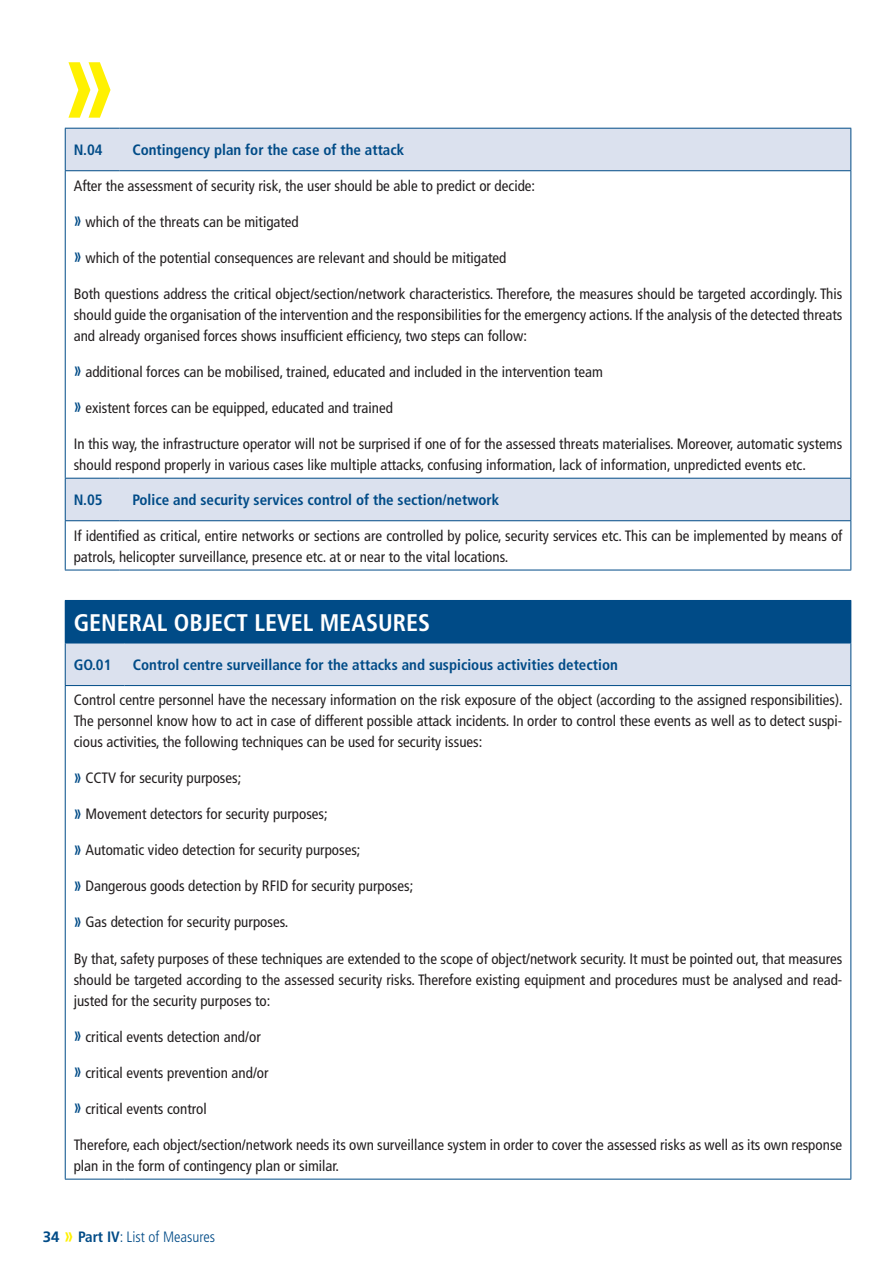
<style>
.page{position:relative;width:894px;height:1264px;background:#fff}
.page>*{position:absolute;margin:0;border:0;box-sizing:border-box;transform-origin:0 0}
.t1{font:700 135px "Frutiger";color:#fff101;scale:.67 1}
.t2{font:700 condensed 24px "Frutiger";color:#fff}
.t3{font:condensed 15px/21px "Frutiger";color:#231f20;text-align:justify}
.t4{font:700 condensed 15px "Frutiger";color:#004b87}
.t5{font:300 condensed 15px "Frutiger";color:#004b87}
.s1{font-weight:700;font-size:22.5px;color:#004b87}
.s2{font-weight:700;font-stretch:normal}
.s3{font-weight:700;font-stretch:normal;font-size:22.5px;color:#fff101}
.s4{font-weight:700}
</style>
<div class="page">
<svg style="left:66px;top:129px;width:784px;height:391px"></svg>
<hr style="left:65px;top:171px;width:1px;height:307px;background:#004b87">
<hr style="left:850px;top:171px;width:1px;height:307px;background:#004b87">
<hr style="left:65px;top:478px;width:54px;height:1px;background:#004b87">
<hr style="left:65px;top:478px;width:1px;height:42px;background:#004b87">
<hr style="left:119px;top:478px;width:732px;height:1px;background:#004b87">
<hr style="left:850px;top:478px;width:1px;height:42px;background:#004b87">
<hr style="left:65px;top:520px;width:54px;height:1px;background:#004b87">
<hr style="left:65px;top:521px;width:1px;height:48px;background:#004b87">
<hr style="left:119px;top:520px;width:732px;height:1px;background:#004b87">
<hr style="left:850px;top:521px;width:1px;height:48px;background:#004b87">
<hr style="left:65px;top:569px;width:54px;height:1px;background:#004b87">
<hr style="left:119px;top:569px;width:732px;height:1px;background:#004b87">
<hr style="left:65px;top:128px;width:54px;height:1px;background:#004b87">
<hr style="left:65px;top:128px;width:1px;height:42px;background:#004b87">
<hr style="left:119px;top:128px;width:732px;height:1px;background:#004b87">
<hr style="left:850px;top:128px;width:1px;height:42px;background:#004b87">
<hr style="left:65px;top:170px;width:54px;height:1px;background:#004b87">
<hr style="left:119px;top:170px;width:732px;height:1px;background:#004b87">
<div style="left:65px;top:600px;width:785px;height:43px;background:#004b87"></div>
<div style="left:66px;top:643px;width:784px;height:42px;background:#dbe1ee"></div>
<hr style="left:850px;top:600px;width:1px;height:42px;background:#004b87">
<hr style="left:65px;top:643px;width:1px;height:42px;background:#004b87">
<hr style="left:124px;top:642px;width:727px;height:1px;background:#004b87">
<hr style="left:850px;top:643px;width:1px;height:42px;background:#004b87">
<hr style="left:65px;top:685px;width:59px;height:1px;background:#004b87">
<hr style="left:65px;top:686px;width:1px;height:492px;background:#004b87">
<hr style="left:124px;top:685px;width:727px;height:1px;background:#004b87">
<hr style="left:850px;top:686px;width:1px;height:492px;background:#004b87">
<hr style="left:65px;top:1178px;width:59px;height:1px;background:#004b87">
<hr style="left:124px;top:1178px;width:727px;height:1px;background:#004b87">
<svg style="left:64px;top:127px;width:1px;height:78px"></svg>
<h1 class="t1" style="left:65px;top:0;width:76px">»</h1>
<p class="t4" style="left:74px;top:141px;width:30px">N.04</p>
<p class="t4" style="left:132px;top:141px;width:273px">Contingency plan for the case of the attack</p>
<p class="t3" style="left:74px;top:175px;width:463px">After the assessment of security risk, the user should be able to predict or decide:</p>
<p class="t3" style="left:74px;top:211px;width:226px"><span class="s1">»</span> which of the threats can be mitigated</p>
<p class="t3" style="left:74px;top:247px;width:434px"><span class="s1">»</span> which of the potential consequences are relevant and should be mitigated</p>
<p class="t3" style="left:74px;top:283px;width:770px">Both questions address the critical object/section/network characteristics. Therefore, the measures should be targeted accordingly. This should guide the organisation of the intervention and the responsibilities for the emergency actions. If the analysis of the detected threats and already organised forces shows insufficient efficiency, two steps can follow:</p>
<p class="t3" style="left:74px;top:361px;width:530px"><span class="s1">»</span> additional forces can be mobilised, trained, educated and included in the intervention team</p>
<p class="t3" style="left:74px;top:397px;width:320px"><span class="s1">»</span> existent forces can be equipped, educated and trained</p>
<p class="t3" style="left:74px;top:433px;width:769px">In this way, the infrastructure operator will not be surprised if one of for the assessed threats materialises. Moreover, automatic systems should respond properly in various cases like multiple attacks, confusing information, lack of information, unpredicted events etc.</p>
<p class="t4" style="left:74px;top:491px;width:30px">N.05</p>
<p class="t4" style="left:132px;top:491px;width:368px">Police and security services control of the section/network</p>
<p class="t3" style="left:74px;top:525px;width:770px">If identified as critical, entire networks or sections are controlled by police, security services etc. This can be implemented by means of patrols, helicopter surveillance, presence etc. at or near to the vital locations.</p>
<h2 class="t2" style="left:74px;top:608px;width:358px">GENERAL OBJECT LEVEL MEASURES</h2>
<p class="t4" style="left:74px;top:655px;width:39px">GO.01</p>
<p class="t4" style="left:133px;top:655px;width:486px">Control centre surveillance for the attacks and suspicious activities detection</p>
<p class="t3" style="left:74px;top:689px;width:770px">Control centre personnel have the necessary information on the risk exposure of the object (according to the assigned responsibilities).<br>The personnel know how to act in case of different possible attack incidents. In order to control these events as well as to detect suspi&shy;cious activities, the following techniques can be used for security issues:</p>
<p class="t3" style="left:74px;top:767px;width:169px"><span class="s1">»</span> CCTV for security purposes;</p>
<p class="t3" style="left:74px;top:803px;width:255px"><span class="s1">»</span> Movement detectors for security purposes;</p>
<p class="t3" style="left:74px;top:839px;width:288px"><span class="s1">»</span> Automatic video detection for security purposes;</p>
<p class="t3" style="left:74px;top:875px;width:341px"><span class="s1">»</span> Dangerous goods detection by RFID for security purposes;</p>
<p class="t3" style="left:74px;top:911px;width:216px"><span class="s1">»</span> Gas detection for security purposes.</p>
<p class="t3" style="left:74px;top:947px;width:770px">By that, safety purposes of these techniques are extended to the scope of object/network security. It must be pointed out, that measures should be targeted according to the assessed security risks. Therefore existing equipment and procedures must be analysed and read&shy;justed for the security purposes to:</p>
<p class="t3" style="left:74px;top:1025px;width:188px"><span class="s1">»</span> critical events detection and/or</p>
<p class="t3" style="left:74px;top:1061px;width:196px"><span class="s1">»</span> critical events prevention and/or</p>
<p class="t3" style="left:74px;top:1097px;width:135px"><span class="s1">»</span> critical events control</p>
<p class="t3" style="left:74px;top:1133px;width:769px">Therefore, each object/section/network needs its own surveillance system in order to cover the assessed risks as well as its own response plan in the form of contingency plan or similar.</p>
<p class="t5" style="left:43px;top:1227px;width:174px"><span class="s2">34</span> <span class="s3">»</span> <span class="s4">Part IV</span>: List of Measures</p>
</div>
